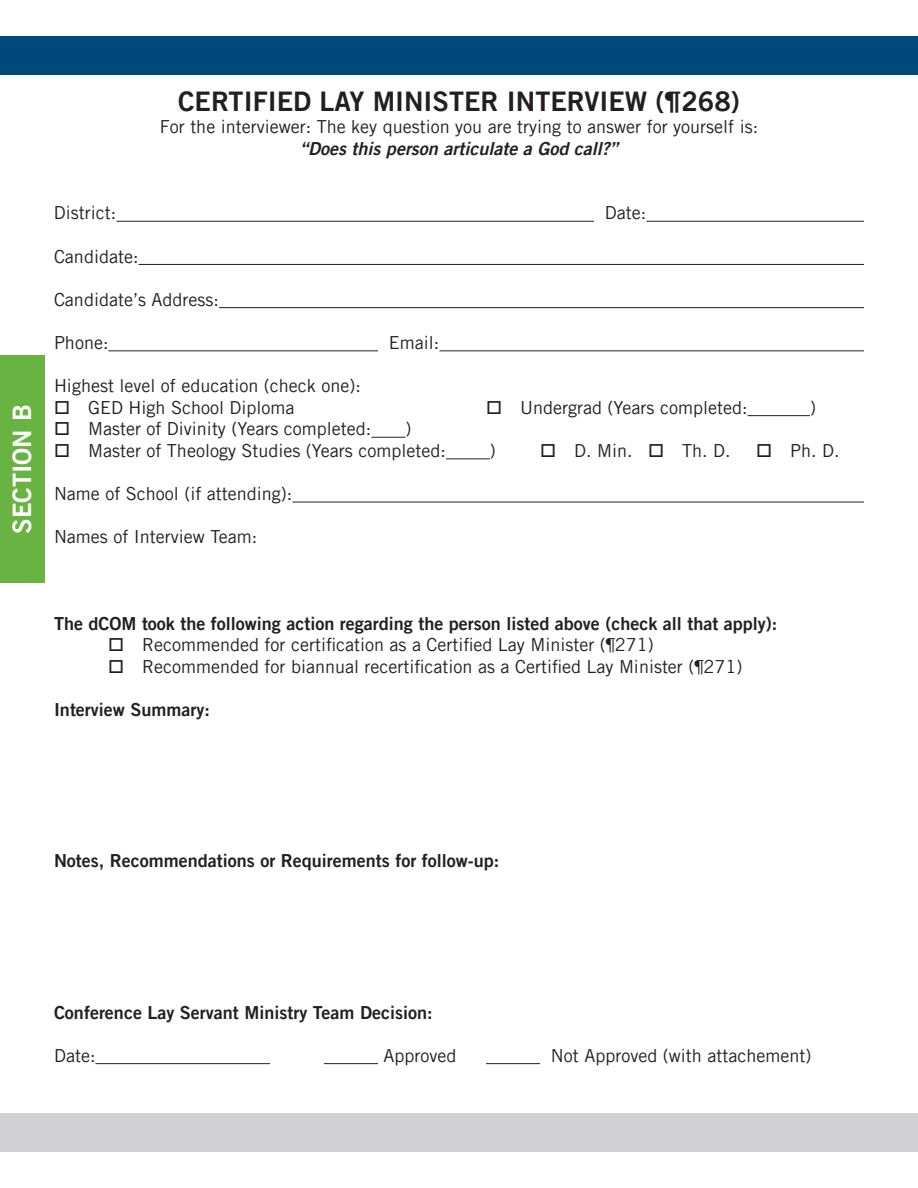
<style>
.page{position:relative;width:918px;height:1188px;background:#fff}
.page>*{position:absolute;margin:0;border:0;box-sizing:border-box;transform-origin:0 0}
.Section_Header{font:27px "Trade Gothic LT Pro Bd 2";color:#231f20}
.t1{font:25.5px "Trade Gothic LT Pro Bd 2";color:#fff}
.Body_Text{font:18px "Trade Gothic LT Pro";color:#231f20}
.Body_Text-2{font:18px "Trade Gothic LT Pro Bd 2";color:#231f20}
.Body_Text-3{font:italic 18px "Trade Gothic LT Bold Two";color:#231f20}
</style>
<div class="page">
<div style="left:0;top:36px;width:918px;height:38px;background:#00497b"></div>
<div style="left:0;top:1114px;width:918px;height:38px;background:#d1d1d3"></div>
<div style="left:0;top:356px;width:45px;height:227px;background:#69b342"></div>
<hr style="left:116px;top:221px;width:478px;height:1px;background:#231f20">
<hr style="left:646px;top:221px;width:218px;height:1px;background:#231f20">
<hr style="left:139px;top:264px;width:725px;height:1px;background:#231f20">
<hr style="left:219px;top:307px;width:645px;height:1px;background:#231f20">
<hr style="left:109px;top:350px;width:269px;height:1px;background:#231f20">
<hr style="left:439px;top:350px;width:425px;height:1px;background:#231f20">
<hr style="left:748px;top:415px;width:62px;height:1px;background:#231f20">
<hr style="left:371px;top:437px;width:34px;height:1px;background:#231f20">
<hr style="left:446px;top:458px;width:44px;height:1px;background:#231f20">
<hr style="left:292px;top:502px;width:572px;height:1px;background:#231f20">
<hr style="left:95px;top:1063px;width:175px;height:1px;background:#231f20">
<hr style="left:324px;top:1063px;width:54px;height:1px;background:#231f20">
<hr style="left:486px;top:1063px;width:54px;height:1px;background:#231f20">
<h2 class="t1" style="left:6px;top:534px;width:131px;rotate:-90deg">SECTION B</h2>
<p class="Section_Header" style="left:178px;top:85px;width:563px">CERTIFIED LAY MINISTER INTERVIEW (¶268)</p>
<p class="Body_Text" style="left:160px;top:116px;width:600px">For the interviewer: The key question you are trying to answer for yourself is:</p>
<p class="Body_Text-3" style="left:300px;top:137px;width:319px">“Does this person articulate a God call?”</p>
<p class="Body_Text" style="left:54px;top:202px;width:64px">District:</p>
<p class="Body_Text" style="left:605px;top:202px;width:43px">Date:</p>
<p class="Body_Text" style="left:54px;top:245px;width:86px">Candidate:</p>
<p class="Body_Text" style="left:54px;top:289px;width:166px">Candidate’s Address:</p>
<p class="Body_Text" style="left:54px;top:332px;width:56px">Phone:</p>
<p class="Body_Text" style="left:389px;top:332px;width:52px">Email:</p>
<p class="Body_Text" style="left:54px;top:375px;width:308px">Highest level of education (check one):</p>
<p class="Body_Text" style="left:54px;top:397px;width:242px">□ GED High School Diploma</p>
<p class="Body_Text" style="left:486px;top:397px;width:263px">□ Undergrad (Years completed:</p>
<p class="Body_Text" style="left:810px;top:397px;width:7px">)</p>
<p class="Body_Text" style="left:54px;top:418px;width:319px">□ Master of Divinity (Years completed:</p>
<p class="Body_Text" style="left:405px;top:418px;width:7px">)</p>
<p class="Body_Text" style="left:54px;top:440px;width:393px">□ Master of Theology Studies (Years completed:</p>
<p class="Body_Text" style="left:490px;top:440px;width:7px">)</p>
<p class="Body_Text" style="left:540px;top:440px;width:192px">□ D. Min. □ Th. D.</p>
<p class="Body_Text" style="left:756px;top:440px;width:85px">□ Ph. D.</p>
<p class="Body_Text" style="left:54px;top:483px;width:240px">Name of School (if attending):</p>
<p class="Body_Text" style="left:54px;top:526px;width:205px">Names of Interview Team:</p>
<p class="Body_Text-2" style="left:54px;top:612px;width:725px">The dCOM took the following action regarding the person listed above (check all that apply):</p>
<p class="Body_Text" style="left:108px;top:634px;width:547px">□ Recommended for certification as a Certified Lay Minister (¶271)</p>
<p class="Body_Text" style="left:108px;top:656px;width:636px">□ Recommended for biannual recertification as a Certified Lay Minister (¶271)</p>
<p class="Body_Text-2" style="left:54px;top:699px;width:157px">Interview Summary:</p>
<p class="Body_Text-2" style="left:54px;top:850px;width:447px">Notes, Recommendations or Requirements for follow-up:</p>
<p class="Body_Text-2" style="left:54px;top:1001px;width:380px">Conference Lay Servant Ministry Team Decision:</p>
<p class="Body_Text" style="left:54px;top:1045px;width:43px">Date:</p>
<p class="Body_Text" style="left:383px;top:1045px;width:75px">Approved</p>
<p class="Body_Text" style="left:551px;top:1045px;width:262px">Not Approved (with attachement)</p>
</div>
